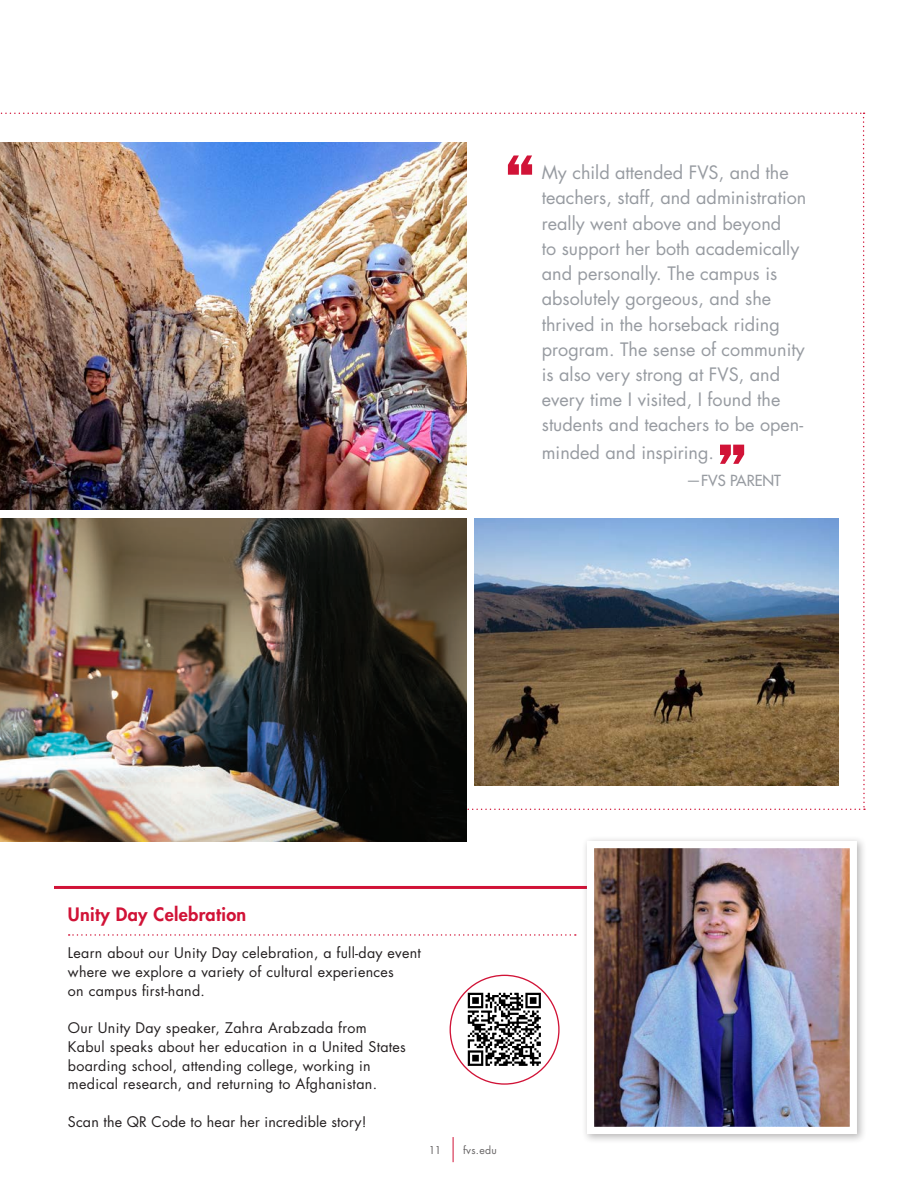
<style>
.page{position:relative;width:918px;height:1188px;background:#fff}
.page>*{position:absolute;margin:0;border:0;box-sizing:border-box;transform-origin:0 0}
.t1{font:800 67.35px "Franklin Gothic";color:#d11337}
.t2{font:18px/25.2px "Futura";color:#979ba1}
.t3{font:800 18px "Futura";letter-spacing:.02em;color:#d11337}
.t4{font:14.85px "Futura";color:#979ba1}
.t5{font:14.25px/18.8px "Futura";letter-spacing:.02em;color:#231f20}
.t6{font:10.5px "Futura";letter-spacing:.03em;color:#231f20}
</style>
<div class="page">
<svg style="left:453px;top:1137px;width:1px;height:25px"></svg>
<hr style="left:54px;top:886px;width:797px;height:3px;background:#d11337">
<img style="left:0;top:113px;width:865px;height:697px">
<svg style="left:69px;top:934px;width:507px;height:2px"></svg>
<div style="left:582px;top:836px;width:285px;height:308px;background:#231f20;opacity:.32"></div>
<img style="left:595px;top:849px;width:254px;height:277px">
<div style="left:587px;top:841px;width:270px;height:293px;border:7px solid #fff"></div>
<img style="left:0;top:519px;width:467px;height:322px">
<img style="left:474px;top:519px;width:364px;height:267px">
<svg style="left:450px;top:975px;width:109px;height:109px"></svg>
<img style="left:458px;top:983px;width:93px;height:94px">
<p class="t1" style="left:505px;top:134px;width:32px">“</p>
<p class="t2" style="left:542px;top:160px;width:266px">My child attended FVS, and the teachers, staff, and administration really went above and beyond<br>to support her both academically and personally. The campus is absolutely gorgeous, and she thrived in the horseback riding program. The sense of community is also very strong at FVS, and every time I visited, I found the students and teachers to be open-</p>
<p class="t2" style="left:542px;top:440px;width:174px">minded and inspiring.</p>
<p class="t4" style="left:686px;top:472px;width:96px">—FVS PARENT</p>
<p class="t1" style="left:717px;top:423px;width:32px">”</p>
<p class="t3" style="left:68px;top:903px;width:180px">Unity Day Celebration</p>
<p class="t5" style="left:68px;top:944px;width:355px">Learn about our Unity Day celebration, a full-day event</p>
<p class="t5" style="left:68px;top:962px;width:327px">where we explore a variety of cultural experiences</p>
<p class="t5" style="left:68px;top:981px;width:138px">on campus first-hand.</p>
<p class="t5" style="left:68px;top:1019px;width:340px">Our Unity Day speaker, Zahra Arabzada from Kabul speaks about her education in a United States boarding school, attending college, working in medical research, and returning to Afghanistan.</p>
<p class="t5" style="left:68px;top:1112px;width:300px">Scan the QR Code to hear her incredible story!</p>
<p class="t6" style="left:428px;top:1144px;width:15px">11</p>
<p class="t6" style="left:463px;top:1144px;width:35px">fvs.edu</p>
</div>
